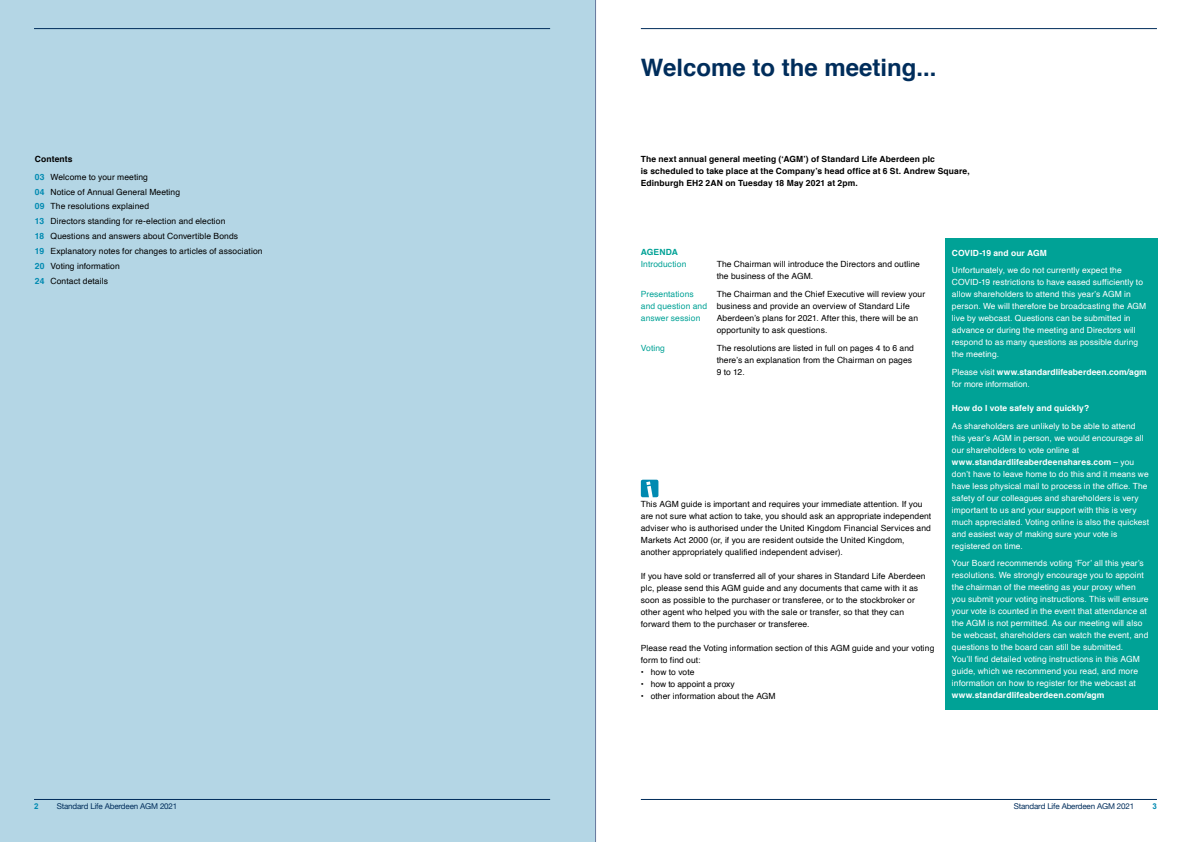
<style>
.page{position:relative;width:1191px;height:842px;background:#fff}
.page>*{position:absolute;margin:0;border:0;box-sizing:border-box;transform-origin:0 0}
.t1{font:700 24px "Helvetica";color:#002d5b}
.t2{font:8.5px/12px "Helvetica";letter-spacing:.01em;color:#000}
.t3{font:8.5px/12px "Helvetica";letter-spacing:.01em;color:#fff}
.t4{font:700 8.5px/12px "Helvetica";letter-spacing:.015em;color:#000}
.t5{font:700 8.5px/12px "Helvetica";letter-spacing:.015em;color:#fff}
.t6{font:8.5px/12px "Helvetica";letter-spacing:.01em;color:#00a296}
.t7{font:700 8.5px "Helvetica";letter-spacing:.015em;color:#00a296}
.t8{font:8.4px/12px "Helvetica";letter-spacing:.01em;color:#fff}
.t9{font:700 8.4px "Helvetica";letter-spacing:.015em;color:#fff}
.t10{font:8px "Helvetica Neue";letter-spacing:-.02em;color:#002d5b}
.t11{font:700 8px "Arial";color:#008ab1}
.s1{font-weight:700}
.s2{font-weight:700;color:#008ab1}
.s3{font-weight:400}
</style>
<div class="page">
<div style="left:0;top:0;width:595px;height:842px;background:#b4d6e5"></div>
<svg style="left:641px;top:480px;width:17px;height:17px"></svg>
<div style="left:945px;top:238px;width:212px;height:472px;background:#00a296"></div>
<hr style="left:34px;top:799px;width:516px;height:1px;background:#002d5b">
<hr style="left:34px;top:28px;width:516px;height:1px;background:#002d5b">
<hr style="left:641px;top:799px;width:516px;height:1px;background:#002d5b">
<hr style="left:641px;top:28px;width:516px;height:1px;background:#002d5b">
<hr style="left:595px;top:0;width:1px;height:842px;background:#67789c">
<p class="t2" style="left:35px;top:150px;width:115px;line-height:17.7px"><span class="s1">Contents<br></span><span class="s2">03</span> Welcome to your meeting</p>
<p class="t2" style="left:35px;top:184px;width:229px;line-height:14.8px"><span class="s2">04</span> Notice of Annual General Meeting<br><span class="s2">09</span> The resolutions explained<br><span class="s2">13</span> Directors standing for re-election and election<br><span class="s2">18</span> Questions and answers about Convertible Bonds<br><span class="s2">19</span> Explanatory notes for changes to articles of association <span class="s2">20</span> Voting information<br><span class="s2">24</span> Contact details</p>
<h1 class="t1" style="left:641px;top:48px;width:297px">Welcome to the meeting...</h1>
<p class="t4" style="left:641px;top:153px;width:330px">The next annual general meeting (‘AGM’) of Standard Life Aberdeen plc<br>is scheduled to take place at the Company’s head office at 6 St. Andrew Square,<br>Edinburgh EH2 2AN on Tuesday 18 May 2021 at 2pm.</p>
<p class="t7" style="left:641px;top:245px;width:39px">AGENDA</p>
<p class="t6" style="left:641px;top:258px;width:47px">Introduction</p>
<p class="t2" style="left:716px;top:258px;width:205px">The Chairman will introduce the Directors and outline the business of the AGM.</p>
<p class="t6" style="left:641px;top:288px;width:68px">Presentations and question and answer session</p>
<p class="t2" style="left:716px;top:288px;width:210px">The Chairman and the Chief Executive will review your business and provide an overview of Standard Life Aberdeen’s plans for 2021. After this, there will be an opportunity to ask questions.</p>
<p class="t6" style="left:641px;top:342px;width:26px">Voting</p>
<p class="t2" style="left:716px;top:342px;width:199px">The resolutions are listed in full on pages 4 to 6 and there’s an explanation from the Chairman on pages<br>9 to 12.</p>
<p class="t2" style="left:641px;top:498px;width:292px">This AGM guide is important and requires your immediate attention. If you are not sure what action to take, you should ask an appropriate independent adviser who is authorised under the United Kingdom Financial Services and Markets Act 2000 (or, if you are resident outside the United Kingdom, another appropriately qualified independent adviser).</p>
<p class="t2" style="left:641px;top:570px;width:286px">If you have sold or transferred all of your shares in Standard Life Aberdeen plc, please send this AGM guide and any documents that came with it as soon as possible to the purchaser or transferee, or to the stockbroker or other agent who helped you with the sale or transfer, so that they can forward them to the purchaser or transferee.</p>
<p class="t2" style="left:641px;top:642px;width:295px">Please read the Voting information section of this AGM guide and your voting form to find out:</p>
<p class="t2" style="left:641px;top:666px;width:55px">• how to vote</p>
<p class="t2" style="left:641px;top:678px;width:95px">• how to appoint a proxy</p>
<p class="t2" style="left:641px;top:690px;width:136px">• other information about the AGM</p>
<p class="t9" style="left:952px;top:246px;width:97px">COVID-19 and our AGM</p>
<p class="t8" style="left:952px;top:265px;width:196px">Unfortunately, we do not currently expect the COVID-19 restrictions to have eased sufficiently to allow shareholders to attend this year’s AGM in person. We will therefore be broadcasting the AGM live by webcast. Questions can be submitted in advance or during the meeting and Directors will respond to as many questions as possible during the meeting.</p>
<p class="t5" style="left:952px;top:366px;width:196px"><span class="s3">Please visit</span> www.standardlifeaberdeen.com/agm <span class="s3">for more information.</span></p>
<p class="t9" style="left:952px;top:401px;width:139px">How do I vote safely and quickly?</p>
<p class="t8" style="left:952px;top:420px;width:199px">As shareholders are unlikely to be able to attend this year’s AGM in person, we would encourage all our shareholders to vote online at <span class="s1">www.standardlifeaberdeenshares.com</span> – you don’t have to leave home to do this and it means we have less physical mail to process in the office. The safety of our colleagues and shareholders is very important to us and your support with this is very much appreciated. Voting online is also the quickest and easiest way of making sure your vote is registered on time.</p>
<p class="t3" style="left:952px;top:557px;width:198px">Your Board recommends voting ‘For’ all this year’s resolutions. We strongly encourage you to appoint the chairman of the meeting as your proxy when you submit your voting instructions. This will ensure your vote is counted in the event that attendance at the AGM is not permitted. As our meeting will also be webcast, shareholders can watch the event, and questions to the board can still be submitted.<br>You’ll find detailed voting instructions in this AGM guide, which we recommend you read, and more information on how to register for the webcast at</p>
<p class="t5" style="left:952px;top:689px;width:154px">www.standardlifeaberdeen.com/agm</p>
<p class="t11" style="left:34px;top:801px;width:6px">2</p>
<p class="t10" style="left:57px;top:801px;width:122px">Standard Life Aberdeen AGM 2021</p>
<p class="t10" style="left:1013px;top:801px;width:122px">Standard Life Aberdeen AGM 2021</p>
<p class="t11" style="left:1152px;top:801px;width:6px">3</p>
</div>
